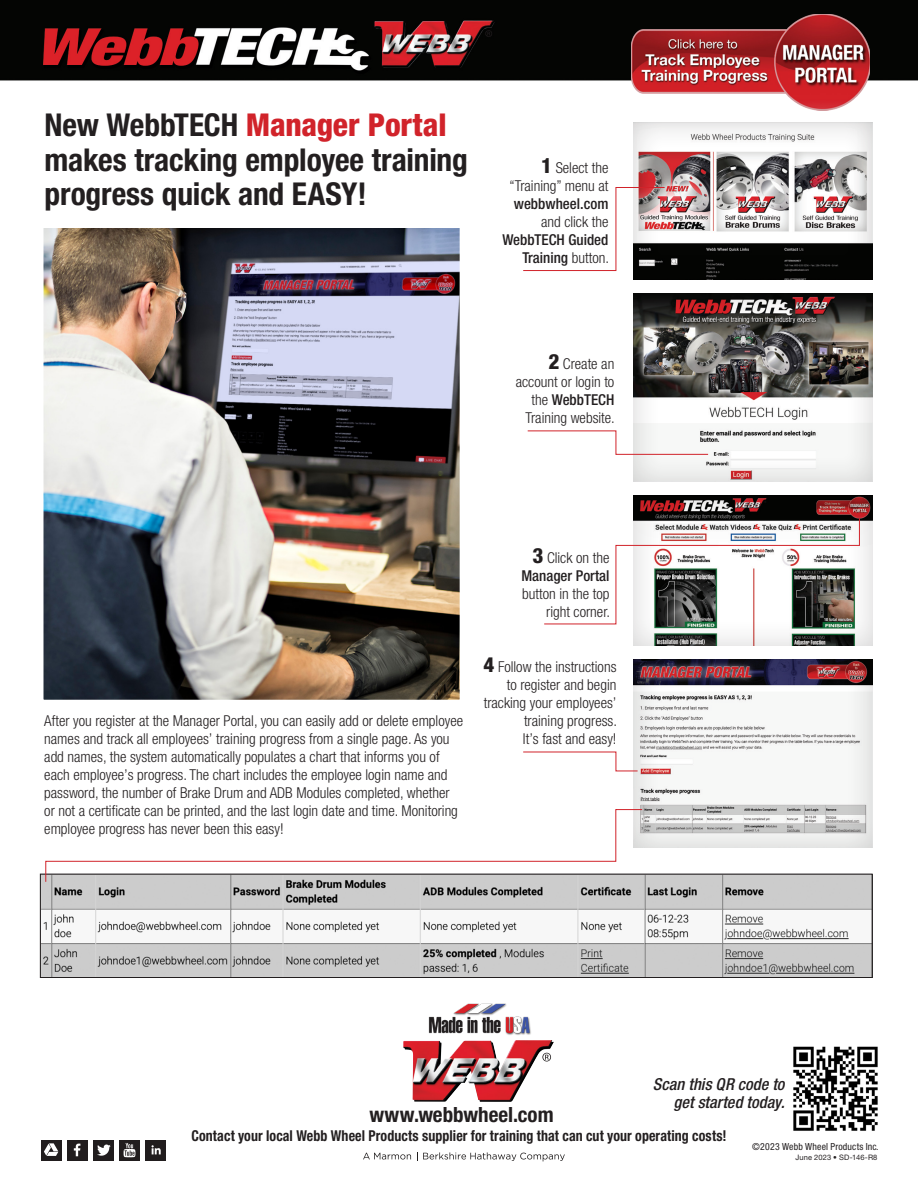
<style>
.page{position:relative;width:918px;height:1188px;background:#fff}
.page>*{position:absolute;margin:0;border:0;box-sizing:border-box;transform-origin:0 0}
.t1{font:700 condensed 31.5px/34.5px "Helvetica Neue LT Pro";letter-spacing:-.005em;color:#231f20}
.t2{font:700 condensed 21px "Helvetica Neue LT Pro";color:#231f20}
.t3{font:italic 500 condensed 16.5px/18px "Helvetica Neue LT Pro";color:#231f20;text-align:right}
.t4{font:300 condensed 15px/18px "Helvetica Neue LT Pro";color:#231f20;text-align:right}
.t5{font:700 condensed 15px "Helvetica Neue LT Pro";letter-spacing:.005em;color:#231f20;scale:.93 1}
.t6{font:condensed 9.75px "Helvetica Neue LT Pro";letter-spacing:.02em;color:#231f20}
.t7{font:7.5px "Helvetica Neue LT Pro";letter-spacing:.02em;color:#231f20}
.s1{font-weight:800;color:#d1232a}
.s2{font-weight:800;font-size:21px}
.s3{font-weight:500}
</style>
<div class="page">
<img style="left:0;top:0;width:918px;height:1162px">
<img style="left:403px;top:1040px;width:151px;height:62px">
<svg style="left:542px;top:1053px;width:9px;height:9px"></svg>
<svg style="left:363px;top:1153px;width:48px;height:7px"></svg>
<svg style="left:417px;top:1152px;width:148px;height:9px"></svg>
<div style="left:67px;top:1140px;width:21px;height:21px;background:#211d1e"></div>
<svg style="left:74px;top:1144px;width:6px;height:12px"></svg>
<div style="left:93px;top:1140px;width:21px;height:21px;background:#211d1e"></div>
<svg style="left:97px;top:1144px;width:14px;height:12px"></svg>
<div style="left:119px;top:1140px;width:21px;height:21px;background:#211d1e"></div>
<svg style="left:124px;top:1143px;width:11px;height:14px"></svg>
<div style="left:41px;top:1140px;width:21px;height:21px;background:#211d1e"></div>
<svg style="left:44px;top:1143px;width:14px;height:13px"></svg>
<div style="left:145px;top:1140px;width:21px;height:21px;background:#211d1e"></div>
<svg style="left:152px;top:1145px;width:9px;height:9px"></svg>
<img style="left:790px;top:1043px;width:92px;height:92px">
<img style="left:416px;top:999px;width:129px;height:38px">
<img style="left:45px;top:229px;width:413px;height:469px">
<div style="left:42px;top:226px;width:419px;height:475px;border:2px solid #fff"></div>
<div style="left:633px;top:122px;width:240px;height:159px;background:#231f20;opacity:.2"></div>
<div style="left:633px;top:292px;width:240px;height:191px;background:#231f20;opacity:.2"></div>
<div style="left:633px;top:495px;width:240px;height:151px;background:#231f20;opacity:.2"></div>
<div style="left:633px;top:659px;width:240px;height:189px;background:#231f20;opacity:.2"></div>
<img style="left:632px;top:14px;width:238px;height:97px">
<img style="left:42px;top:876px;width:829px;height:100px">
<div style="left:40px;top:874px;width:833px;height:104px;border:1px solid #231f20"></div>
<svg style="left:522px;top:187px;width:143px;height:84px"></svg>
<svg style="left:527px;top:430px;width:182px;height:25px"></svg>
<svg style="left:522px;top:751px;width:116px;height:21px"></svg>
<svg style="left:543px;top:518px;width:317px;height:107px"></svg>
<svg style="left:45px;top:809px;width:598px;height:74px"></svg>
<p class="t1" style="left:45px;top:108px;width:425px">New WebbTECH <span class="s1">Manager Portal </span>makes tracking employee training progress quick and EASY!</p>
<p class="t4" style="left:502px;top:159px;width:108px"><span class="s2">1</span> Select the “Training” menu at <span class="s3">webbwheel.com </span>and click the<br><span class="s3">WebbTECH Guided<br>Training</span> button.</p>
<p class="t4" style="left:516px;top:355px;width:101px"><span class="s2">2</span> Create an account or login to the <span class="s3">WebbTECH<br></span>Training website.</p>
<p class="t4" style="left:44px;top:712px;width:420px;text-align:left">After you register at the Manager Portal, you can easily add or delete employee names and track all employees’ training progress from a single page. As you add names, the system automatically populates a chart that informs you of each employee’s progress. The chart includes the employee login name and password, the number of Brake Drum and ADB Modules completed, whether or not a certificate can be printed, and the last login date and time. Monitoring employee progress has never been this easy!</p>
<p class="t4" style="left:521px;top:548px;width:90px"><span class="s2">3</span> Click on the<br><span class="s3">Manager Portal </span>button in the top right corner.</p>
<p class="t4" style="left:483px;top:658px;width:135px"><span class="s2">4</span> Follow the instructions to register and begin tracking your employees’ training progress.<br>It’s fast and easy!</p>
<p class="t3" style="left:653px;top:1075px;width:133px">Scan this QR code to get started today.</p>
<p class="t6" style="left:752px;top:1141px;width:128px">©2023 Webb Wheel Products Inc.</p>
<p class="t7" style="left:795px;top:1153px;width:84px">June 2023 • SD-146-R8</p>
<p class="t2" style="left:369px;top:1102px;width:186px">www.webbwheel.com</p>
<p class="t5" style="left:191px;top:1126px;width:577px">Contact your local Webb Wheel Products supplier for training that can cut your operating costs!</p>
</div>
